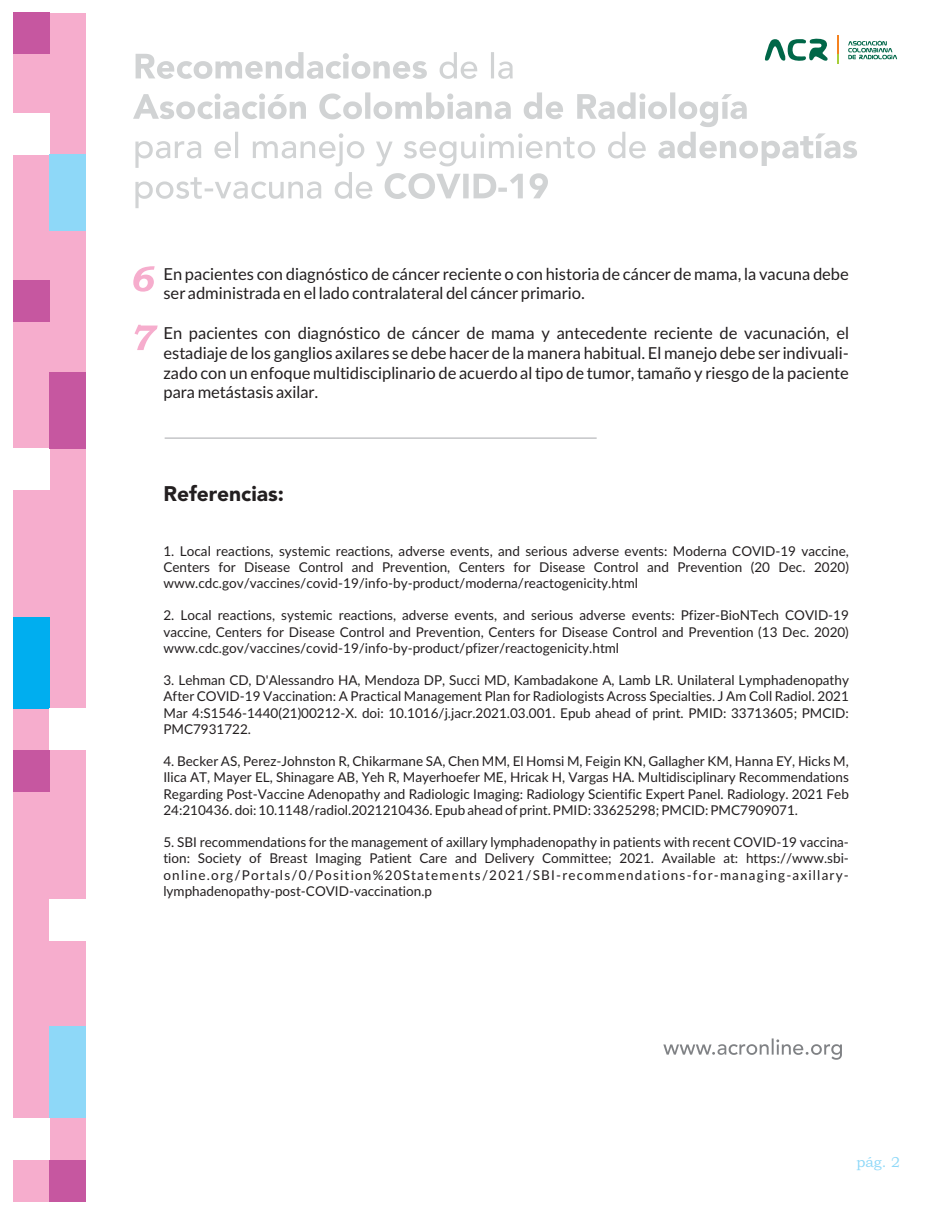
<style>
.page{position:relative;width:945px;height:1215px;background:#fff}
.page>*{position:absolute;margin:0;border:0;box-sizing:border-box;transform-origin:0 0}
.t1{font:900 21px "Avenir LT Std";color:#231f20}
.t2{font:16.5px/19.8px "Lato";color:#231f20}
.t3{font:14.55px "Bookman Old Style";color:#8ed8f8}
.t4{font:13.5px/16.2px "Lato";color:#231f20;text-align:justify}
</style>
<div class="page">
<svg style="left:133px;top:52px;width:380px;height:67px"></svg>
<svg style="left:135px;top:92px;width:612px;height:41px"></svg>
<svg style="left:319px;top:132px;width:377px;height:1px"></svg>
<svg style="left:135px;top:133px;width:722px;height:75px"></svg>
<svg style="left:356px;top:173px;width:192px;height:26px"></svg>
<hr style="left:165px;top:438px;width:432px;height:1px;background:#a7a9ac">
<svg style="left:133px;top:266px;width:22px;height:26px"></svg>
<svg style="left:134px;top:325px;width:24px;height:25px"></svg>
<svg style="left:765px;top:38px;width:63px;height:23px"></svg>
<svg style="left:837px;top:35px;width:2px;height:29px"></svg>
<svg style="left:848px;top:40px;width:49px;height:19px"></svg>
<div style="left:13px;top:13px;width:73px;height:1189px;background:#f6adcd"></div>
<div style="left:13px;top:113px;width:37px;height:41px;background:#fff"></div>
<div style="left:13px;top:617px;width:37px;height:92px;background:#00aeef"></div>
<div style="left:50px;top:1027px;width:36px;height:91px;background:#8ed8f8"></div>
<div style="left:13px;top:13px;width:37px;height:41px;background:#c657a0"></div>
<div style="left:13px;top:750px;width:37px;height:42px;background:#c657a0"></div>
<div style="left:13px;top:280px;width:37px;height:41px;background:#c657a0"></div>
<div style="left:50px;top:1160px;width:36px;height:41px;background:#c657a0"></div>
<div style="left:13px;top:448px;width:37px;height:42px;background:#fff"></div>
<div style="left:50px;top:709px;width:36px;height:41px;background:#fff"></div>
<div style="left:50px;top:899px;width:36px;height:42px;background:#fff"></div>
<div style="left:14px;top:1118px;width:36px;height:42px;background:#fff"></div>
<div style="left:50px;top:155px;width:36px;height:76px;background:#8ed8f8"></div>
<div style="left:50px;top:372px;width:36px;height:76px;background:#c657a0"></div>
<svg style="left:663px;top:1038px;width:179px;height:22px"></svg>
<p class="t2" style="left:163px;top:265px;width:687px">En pacientes con diagnóstico de cáncer reciente o con historia de cáncer de mama, la vacuna debe ser administrada en el lado contralateral del cáncer primario.</p>
<p class="t2" style="left:163px;top:324px;width:687px;text-align:justify">En pacientes con diagnóstico de cáncer de mama y antecedente reciente de vacunación, el estadiaje de los ganglios axilares se debe hacer de la manera habitual. El manejo debe ser indivuali&shy;zado con un enfoque multidisciplinario de acuerdo al tipo de tumor, tamaño y riesgo de la paciente para metástasis axilar.</p>
<h1 class="t1" style="left:163px;top:485px;width:122px">Referencias:</h1>
<p class="t4" style="left:163px;top:543px;width:687px">1. Local reactions, systemic reactions, adverse events, and serious adverse events: Moderna COVID-19 vaccine, Centers for Disease Control and Prevention, Centers for Disease Control and Prevention (20 Dec. 2020) www.cdc.gov/vaccines/covid-19/info-by-product/moderna/reactogenicity.html</p>
<p class="t4" style="left:163px;top:608px;width:687px">2. Local reactions, systemic reactions, adverse events, and serious adverse events: Pfizer-BioNTech COVID-19 vaccine, Centers for Disease Control and Prevention, Centers for Disease Control and Prevention (13 Dec. 2020) www.cdc.gov/vaccines/covid-19/info-by-product/pfizer/reactogenicity.html</p>
<p class="t4" style="left:163px;top:673px;width:687px">3. Lehman CD, D'Alessandro HA, Mendoza DP, Succi MD, Kambadakone A, Lamb LR. Unilateral Lymphadenopathy After COVID-19 Vaccination: A Practical Management Plan for Radiologists Across Specialties. J Am Coll Radiol. 2021<br>Mar 4:S1546-1440(21)00212-X. doi: 10.1016/j.jacr.2021.03.001. Epub ahead of print. PMID: 33713605; PMCID:<br>PMC7931722.</p>
<p class="t4" style="left:163px;top:754px;width:687px">4. Becker AS, Perez-Johnston R, Chikarmane SA, Chen MM, El Homsi M, Feigin KN, Gallagher KM, Hanna EY, Hicks M, Ilica AT, Mayer EL, Shinagare AB, Yeh R, Mayerhoefer ME, Hricak H, Vargas HA. Multidisciplinary Recommendations Regarding Post-Vaccine Adenopathy and Radiologic Imaging: Radiology Scientific Expert Panel. Radiology. 2021 Feb 24:210436. doi: 10.1148/radiol.2021210436. Epub ahead of print. PMID: 33625298; PMCID: PMC7909071.</p>
<p class="t4" style="left:163px;top:835px;width:687px">5. SBI recommendations for the management of axillary lymphadenopathy in patients with recent COVID-19 vaccina&shy;tion: Society of Breast Imaging Patient Care and Delivery Committee; 2021. Available at: https://www.sbi&shy;online.org/Portals/0/Position%20Statements/2021/SBI-recommendations-for-managing-axillary&shy;lymphadenopathy-post-COVID-vaccination.p</p>
<p class="t3" style="left:856px;top:1156px;width:45px">pág. 2</p>
</div>
